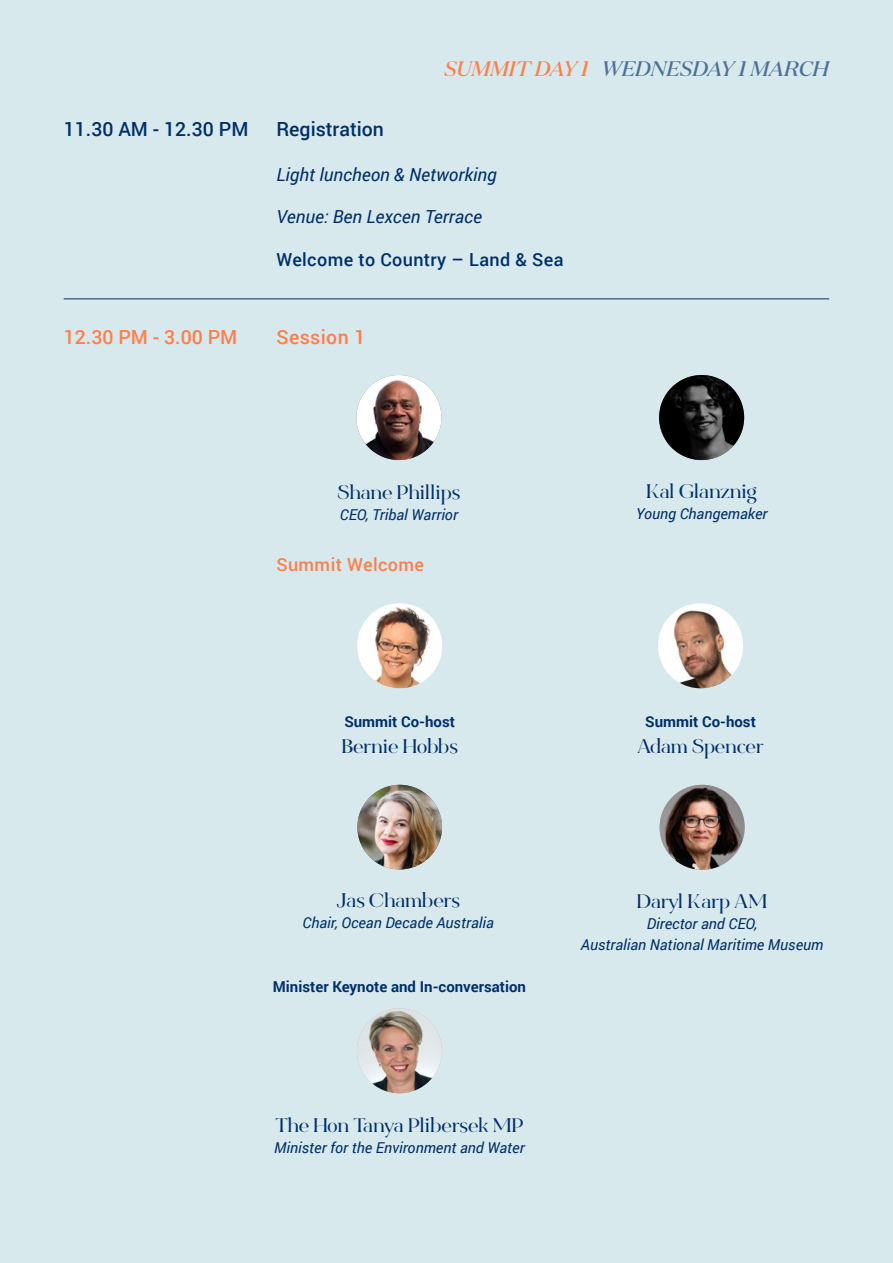
<style>
.page{position:relative;width:893px;height:1263px;background:#d8e9ed}
.page>*{position:absolute;margin:0;border:0;box-sizing:border-box;transform-origin:0 0}
.t1{font:italic 500 21px "Test Domaine Display";color:#4c7197}
.t2{font:700 19.5px "Bon Vivant Serif";color:#002f68}
.t3{font:500 19.5px "Roboto";color:#002f68}
.t4{font:500 19.5px "Roboto";color:#ff7e4b}
.t5{font:500 19.5px "Roboto";letter-spacing:.02em;color:#ff7e4a}
.t6{font:italic 18px "Roboto";color:#002f68}
.t7{font:500 18px "Roboto";letter-spacing:.02em;color:#002f68}
.t8{font:500 18px "Roboto";letter-spacing:.02em;color:#ff7e4a}
.t9{font:italic 15px/21px "Roboto";color:#002f68;text-align:center}
.t10{font:700 15px "Roboto";color:#002f68}
.s1{color:#ff7e4b}
</style>
<div class="page">
<hr style="left:64px;top:299px;width:765px;height:1px;background:#002f68">
<div style="left:357px;top:603px;width:85px;height:85px;background:#fff;border-radius:50%"></div>
<img style="left:359px;top:605px;width:76px;height:83px">
<div style="left:658px;top:603px;width:85px;height:85px;background:#fff;border-radius:50%"></div>
<img style="left:663px;top:605px;width:75px;height:83px">
<img style="left:357px;top:1008px;width:85px;height:85px;border-radius:43px">
<img style="left:356px;top:375px;width:85px;height:85px;border-radius:43px">
<img style="left:659px;top:375px;width:85px;height:85px;border-radius:43px">
<img style="left:660px;top:785px;width:85px;height:85px;border-radius:43px">
<img style="left:357px;top:785px;width:85px;height:84px;border-radius:42px">
<h2 class="t3" style="left:64px;top:115px;width:186px">11.30 AM - 12.30 PM</h2>
<h2 class="t4" style="left:64px;top:323px;width:175px">12.30 PM - 3.00 PM</h2>
<h2 class="t3" style="left:276px;top:115px;width:109px">Registration</h2>
<h1 class="t1" style="left:445px;top:55px;width:386px"><span class="s1">SUMMIT DAY 1</span> WEDNESDAY 1 MARCH</h1>
<p class="t6" style="left:276px;top:162px;width:222px">Light luncheon &amp; Networking</p>
<p class="t6" style="left:276px;top:204px;width:207px">Venue: Ben Lexcen Terrace</p>
<p class="t7" style="left:276px;top:247px;width:289px">Welcome to Country – Land &amp; Sea</p>
<h2 class="t5" style="left:276px;top:323px;width:91px">Session 1</h2>
<h2 class="t2" style="left:338px;top:481px;width:124px">Shane Phillips</h2>
<p class="t9" style="left:340px;top:504px;width:120px">CEO, Tribal Warrior</p>
<p class="t8" style="left:276px;top:552px;width:149px">Summit Welcome</p>
<h2 class="t2" style="left:646px;top:479px;width:113px">Kal Glanznig</h2>
<p class="t9" style="left:636px;top:502px;width:133px">Young Changemaker</p>
<p class="t10" style="left:344px;top:711px;width:112px">Summit Co-host</p>
<h2 class="t2" style="left:342px;top:735px;width:118px">Bernie Hobbs</h2>
<h2 class="t2" style="left:337px;top:889px;width:125px">Jas Chambers</h2>
<p class="t9" style="left:303px;top:912px;width:193px">Chair, Ocean Decade Australia</p>
<p class="t10" style="left:273px;top:976px;width:255px">Minister Keynote and In-conversation</p>
<h2 class="t2" style="left:275px;top:1114px;width:249px">The Hon Tanya Plibersek MP</h2>
<p class="t9" style="left:274px;top:1137px;width:252px">Minister for the Environment and Water</p>
<p class="t10" style="left:645px;top:711px;width:112px">Summit Co-host</p>
<h2 class="t2" style="left:638px;top:735px;width:128px">Adam Spencer</h2>
<h2 class="t2" style="left:637px;top:889px;width:132px">Daryl Karp AM</h2>
<p class="t9" style="left:581px;top:912px;width:244px">Director and CEO,<br>Australian National Maritime Museum</p>
</div>
